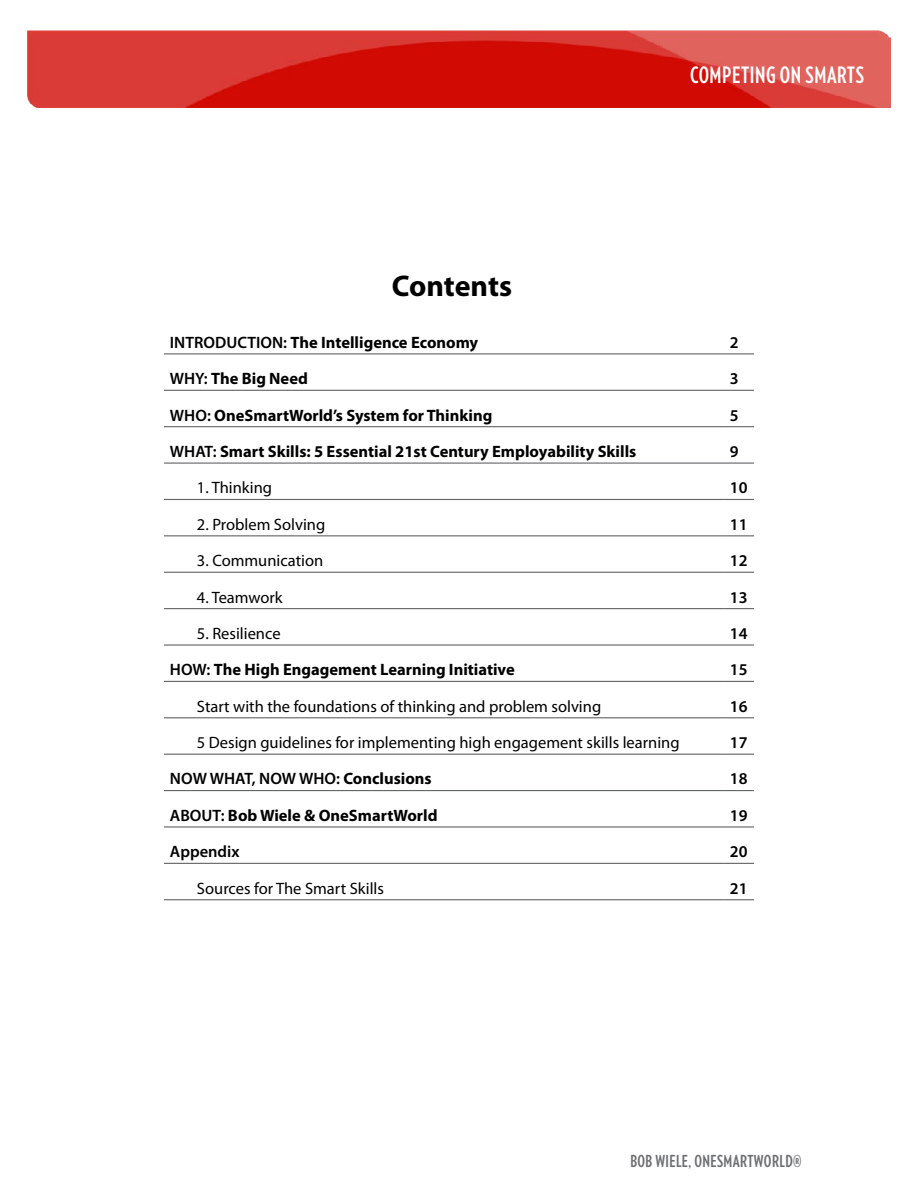
<style>
.page{position:relative;width:918px;height:1188px;background:#fff}
.page>*{position:absolute;margin:0;border:0;box-sizing:border-box;transform-origin:0 0}
.t1{font:700 30px "Myriad Pro";letter-spacing:-.005em;color:#000}
.t2{font:700 22.5px "Verlag Compressed";letter-spacing:.025em;color:#fff}
.t3{font:700 16.5px "Myriad Pro";color:#000}
.t4{font:16.5px "Myriad Pro";color:#000}
.t5{font:600 16.5px "Myriad Pro";color:#000}
.t6{font:700 16.5px "Verlag Compressed";letter-spacing:.025em;color:#6d6e71}
.s1{font-weight:600}
.s2{font-weight:700}
</style>
<div class="page">
<img style="left:27px;top:30px;width:864px;height:78px">
<hr style="left:164px;top:353px;width:560px;height:1px;background:#636466">
<hr style="left:724px;top:353px;width:30px;height:1px;background:#636466">
<hr style="left:164px;top:390px;width:560px;height:1px;background:#636466">
<hr style="left:724px;top:390px;width:30px;height:1px;background:#636466">
<hr style="left:164px;top:426px;width:560px;height:1px;background:#636466">
<hr style="left:724px;top:426px;width:30px;height:1px;background:#636466">
<hr style="left:164px;top:463px;width:560px;height:1px;background:#636466">
<hr style="left:724px;top:463px;width:30px;height:1px;background:#636466">
<hr style="left:164px;top:499px;width:560px;height:1px;background:#636466">
<hr style="left:724px;top:499px;width:30px;height:1px;background:#636466">
<hr style="left:164px;top:535px;width:560px;height:1px;background:#636466">
<hr style="left:724px;top:535px;width:30px;height:1px;background:#636466">
<hr style="left:164px;top:572px;width:560px;height:1px;background:#636466">
<hr style="left:724px;top:572px;width:30px;height:1px;background:#636466">
<hr style="left:164px;top:608px;width:560px;height:1px;background:#636466">
<hr style="left:724px;top:608px;width:30px;height:1px;background:#636466">
<hr style="left:164px;top:644px;width:560px;height:2px;background:#636466">
<hr style="left:724px;top:644px;width:30px;height:2px;background:#636466">
<hr style="left:164px;top:681px;width:560px;height:1px;background:#636466">
<hr style="left:724px;top:681px;width:30px;height:1px;background:#636466">
<hr style="left:164px;top:717px;width:560px;height:1px;background:#636466">
<hr style="left:724px;top:717px;width:30px;height:1px;background:#636466">
<hr style="left:164px;top:754px;width:560px;height:1px;background:#636466">
<hr style="left:724px;top:754px;width:30px;height:1px;background:#636466">
<hr style="left:164px;top:790px;width:560px;height:1px;background:#636466">
<hr style="left:724px;top:790px;width:30px;height:1px;background:#636466">
<hr style="left:164px;top:826px;width:560px;height:2px;background:#636466">
<hr style="left:724px;top:826px;width:30px;height:2px;background:#636466">
<hr style="left:164px;top:863px;width:560px;height:1px;background:#636466">
<hr style="left:724px;top:863px;width:30px;height:1px;background:#636466">
<hr style="left:164px;top:899px;width:560px;height:1px;background:#636466">
<hr style="left:724px;top:899px;width:30px;height:1px;background:#636466">
<h1 class="t1" style="left:392px;top:266px;width:122px">Contents</h1>
<h2 class="t2" style="left:690px;top:59px;width:175px">COMPETING ON SMARTS</h2>
<p class="t3" style="left:170px;top:332px;width:310px"><span class="s1">INTRODUCTION:</span> The Intelligence Economy</p>
<p class="t5" style="left:730px;top:332px;width:10px">2</p>
<p class="t3" style="left:170px;top:368px;width:139px"><span class="s1">WHY:</span> The Big Need</p>
<p class="t5" style="left:730px;top:368px;width:10px">3</p>
<p class="t3" style="left:170px;top:404px;width:324px"><span class="s1">WHO:</span> OneSmartWorld’s System for Thinking</p>
<p class="t5" style="left:730px;top:405px;width:10px">5</p>
<p class="t3" style="left:170px;top:441px;width:468px"><span class="s1">WHAT:</span> Smart Skills: 5 Essential 21st Century Employability Skills</p>
<p class="t5" style="left:730px;top:441px;width:10px">9</p>
<p class="t4" style="left:197px;top:478px;width:77px">1. Thinking</p>
<p class="t5" style="left:730px;top:477px;width:19px">10</p>
<p class="t4" style="left:197px;top:514px;width:130px">2. Problem Solving</p>
<p class="t5" style="left:730px;top:514px;width:19px">11</p>
<p class="t4" style="left:197px;top:550px;width:128px">3. Communication</p>
<p class="t5" style="left:730px;top:550px;width:19px">12</p>
<p class="t4" style="left:197px;top:587px;width:87px">4. Teamwork</p>
<p class="t5" style="left:730px;top:587px;width:19px">13</p>
<p class="t4" style="left:197px;top:623px;width:85px">5. Resilience</p>
<p class="t5" style="left:730px;top:623px;width:19px">14</p>
<p class="t3" style="left:170px;top:659px;width:346px"><span class="s1">HOW:</span> The High Engagement Learning Initiative</p>
<p class="t5" style="left:730px;top:659px;width:19px">15</p>
<p class="t4" style="left:197px;top:696px;width:406px">Start with the foundations of thinking and problem solving</p>
<p class="t5" style="left:730px;top:696px;width:19px">16</p>
<p class="t4" style="left:197px;top:732px;width:484px">5 Design guidelines for implementing high engagement skills learning</p>
<p class="t5" style="left:730px;top:732px;width:19px">17</p>
<p class="t5" style="left:170px;top:768px;width:263px">NOW WHAT, NOW WHO: <span class="s2">Conclusions</span></p>
<p class="t5" style="left:730px;top:768px;width:19px">18</p>
<p class="t3" style="left:170px;top:805px;width:269px"><span class="s1">ABOUT:</span> Bob Wiele &amp; OneSmartWorld</p>
<p class="t5" style="left:730px;top:805px;width:19px">19</p>
<p class="t5" style="left:170px;top:841px;width:71px">Appendix</p>
<p class="t5" style="left:730px;top:841px;width:19px">20</p>
<p class="t4" style="left:197px;top:878px;width:189px">Sources for The Smart Skills</p>
<p class="t5" style="left:730px;top:878px;width:19px">21</p>
<p class="t6" style="left:630px;top:1149px;width:173px">BOB WIELE, ONESMARTWORLD®</p>
</div>
